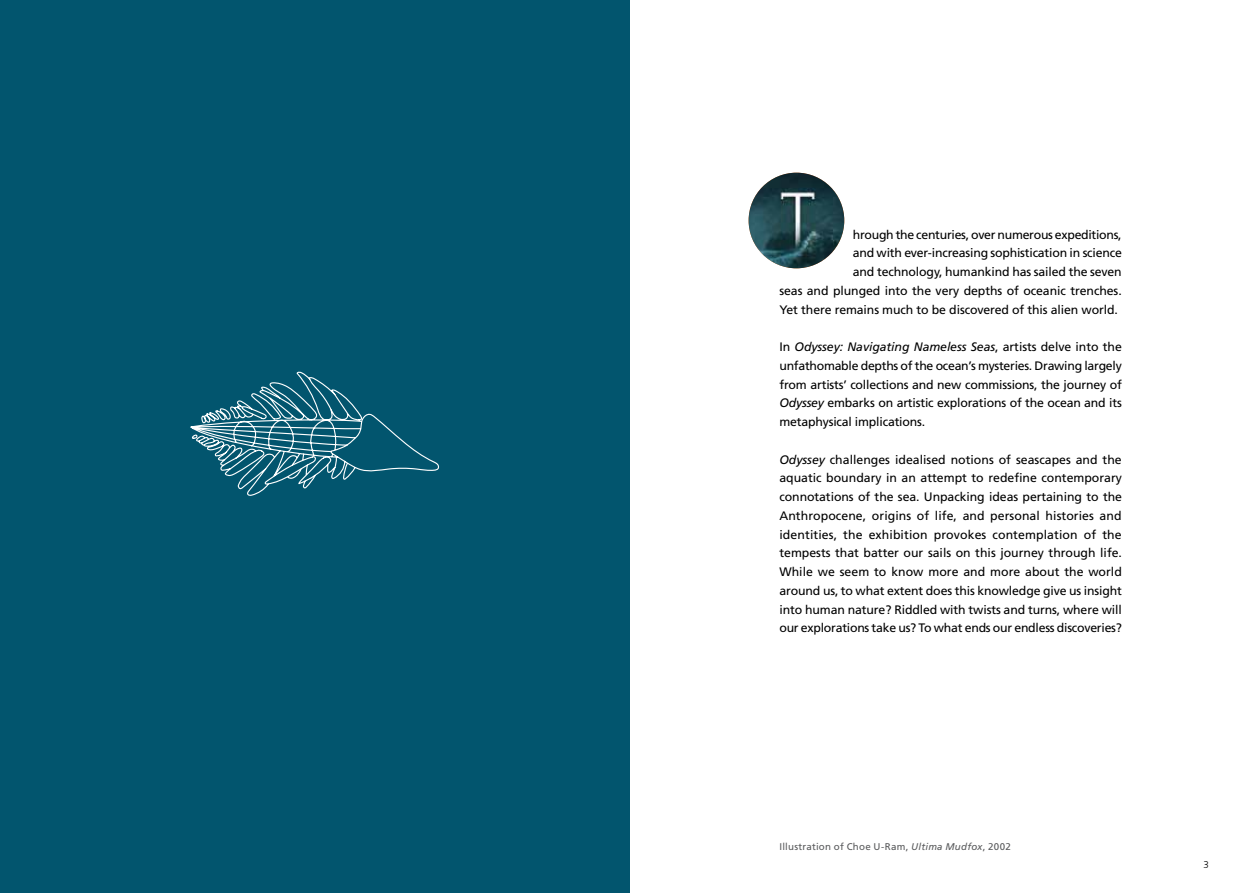
<style>
.page{position:relative;width:1259px;height:893px;background:#fff}
.page>*{position:absolute;margin:0;border:0;box-sizing:border-box;transform-origin:0 0}
.t1{font:12.3px/18.8px "Frutiger";letter-spacing:-.015em;color:#000;text-align:justify}
.t2{font:9.75px "Frutiger";letter-spacing:.02em;color:#58595b}
.t3{font:300 9.75px "Frutiger";color:#000}
.s1{font-style:italic}
</style>
<div class="page">
<div style="left:0;top:0;width:629px;height:893px;background:#02556e"></div>
<img style="left:748px;top:173px;width:96px;height:95px;border-radius:48px">
<svg style="left:190px;top:372px;width:249px;height:124px"></svg>
<p class="t1" style="left:853px;top:225px;width:270px">hrough the centuries, over numerous expeditions,</p>
<p class="t1" style="left:853px;top:244px;width:270px">and with ever-increasing sophistication in science</p>
<p class="t1" style="left:853px;top:262px;width:270px">and technology, humankind has sailed the seven</p>
<p class="t1" style="left:779px;top:281px;width:344px">seas and plunged into the very depths of oceanic trenches.</p>
<p class="t1" style="left:779px;top:300px;width:340px">Yet there remains much to be discovered of this alien world.</p>
<p class="t1" style="left:779px;top:337px;width:344px">In <span class="s1">Odyssey: Navigating Nameless Seas</span>, artists delve into the unfathomable depths of the ocean’s mysteries. Drawing largely from artists’ collections and new commissions, the journey of <span class="s1">Odyssey</span> embarks on artistic explorations of the ocean and its metaphysical implications.</p>
<p class="t1" style="left:779px;top:450px;width:344px"><span class="s1">Odyssey</span> challenges idealised notions of seascapes and the aquatic boundary in an attempt to redefine contemporary connotations of the sea. Unpacking ideas pertaining to the Anthropocene, origins of life, and personal histories and identities, the exhibition provokes contemplation of the tempests that batter our sails on this journey through life.<br>While we seem to know more and more about the world around us, to what extent does this knowledge give us insight into human nature? Riddled with twists and turns, where will our explorations take us? To what ends our endless discoveries?</p>
<p class="t2" style="left:779px;top:841px;width:233px">Illustration of Choe U-Ram, <span class="s1">Ultima Mudfox</span>, 2002</p>
<p class="t3" style="left:1203px;top:859px;width:7px">3</p>
</div>
